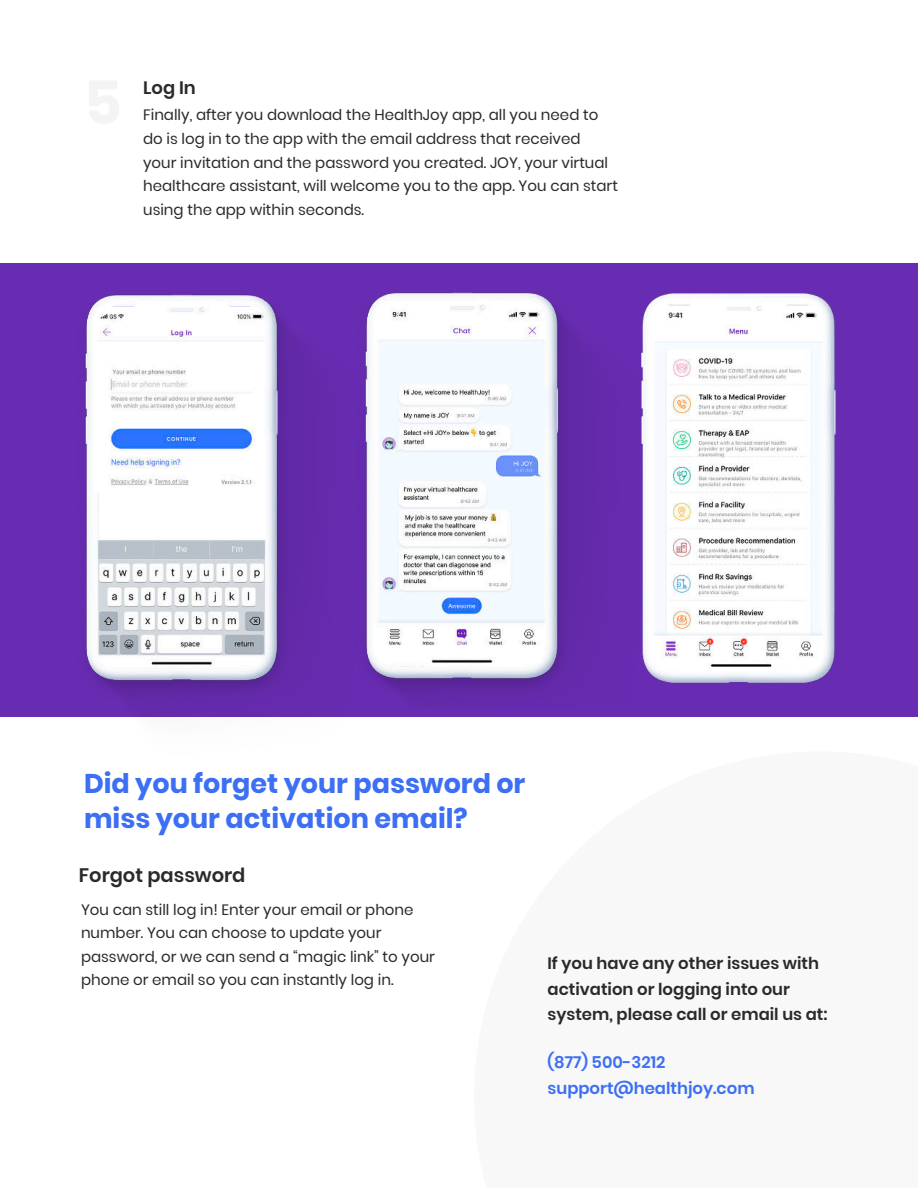
<style>
.page{position:relative;width:918px;height:1188px;background:#fff}
.page>*{position:absolute;margin:0;border:0;box-sizing:border-box;transform-origin:0 0}
.t1{font:700 27px/34.5px "Poppins";color:#3c6ff4}
.t2{font:600 19.5px "Poppins";color:#292a2a}
.t3{font:600 18px "Poppins";color:#292a2a}
.t4{font:600 16.5px/25.5px "Poppins";color:#292a2a}
.t5{font:600 16.5px/25.5px "Poppins";color:#3c6ff4}
.t6{font:15px/23.5px "Poppins";color:#292a2a}
</style>
<div class="page">
<div style="left:0;top:263px;width:918px;height:454px;background:#682cb2"></div>
<img style="left:84px;top:294px;width:220px;height:407px">
<img style="left:365px;top:292px;width:220px;height:406px">
<img style="left:641px;top:293px;width:195px;height:390px">
<p class="t3" style="left:143px;top:76px;width:54px">Log In</p>
<p class="t6" style="left:143px;top:103px;width:476px">Finally, after you download the HealthJoy app, all you need to do is log in to the app with the email address that received<br>your invitation and the password you created. JOY, your virtual healthcare assistant, will welcome you to the app. You can start using the app within seconds.</p>
<h1 class="t1" style="left:84px;top:769px;width:443px">Did you forget your password or miss your activation email?</h1>
<h2 class="t2" style="left:79px;top:863px;width:168px">Forgot password</h2>
<p class="t6" style="left:81px;top:897px;width:355px">You can still log in! Enter your email or phone number. You can choose to update your password, or we can send a “magic link” to your phone or email so you can instantly log in.</p>
<p class="t4" style="left:548px;top:951px;width:281px">If you have any other issues with activation or logging into our system, please call or email us at:</p>
<p class="t5" style="left:548px;top:1050px;width:209px">(877) 500-3212 support@healthjoy.com</p>
</div>
